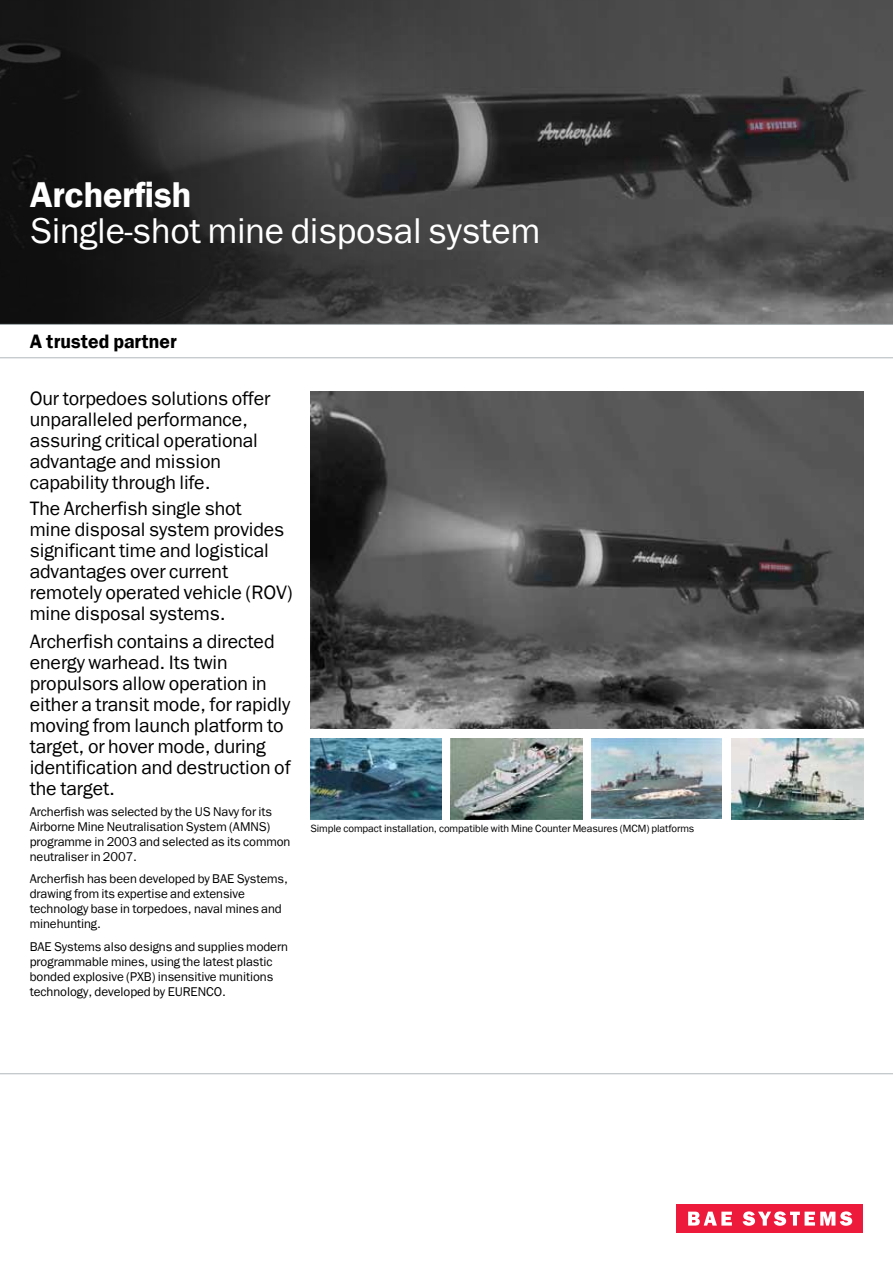
<style>
.page{position:relative;width:893px;height:1263px;background:#fff}
.page>*{position:absolute;margin:0;border:0;box-sizing:border-box;transform-origin:0 0}
.t1{font:36px "Franklin Gothic LT";letter-spacing:-.005em;color:#fff}
.t2{font:600 36px "Franklin Gothic LT";letter-spacing:-.005em;color:#fff}
.t3{font:19.5px/21px "Franklin Gothic LT";letter-spacing:-.005em;color:#000}
.t4{font:600 19.5px "Franklin Gothic LT";letter-spacing:.005em;color:#000}
.t5{font:12.75px/15px "Franklin Gothic LT";letter-spacing:-.005em;color:#000}
.t6{font:10.5px "Franklin Gothic LT";letter-spacing:-.005em;color:#000}
</style>
<div class="page">
<svg style="left:0;top:0;width:893px;height:324px;background:#3a3a3a"></svg>
<hr style="left:0;top:324px;width:893px;height:1px;background:#b0b7bb">
<hr style="left:0;top:357px;width:893px;height:1px;background:#b0b7bb">
<hr style="left:0;top:1073px;width:893px;height:1px;background:#b0b7bb">
<div style="left:676px;top:1204px;width:187px;height:29px;background:#ed1a3b"></div>
<svg style="left:743px;top:1211px;width:109px;height:15px"></svg>
<svg style="left:688px;top:1211px;width:44px;height:14px"></svg>
<img style="left:310px;top:391px;width:553px;height:337px">
<img style="left:310px;top:738px;width:131px;height:81px">
<img style="left:451px;top:738px;width:132px;height:81px">
<img style="left:591px;top:738px;width:131px;height:81px">
<img style="left:732px;top:738px;width:131px;height:82px">
<h1 class="t2" style="left:30px;top:173px;width:163px">Archerfish</h1>
<h1 class="t1" style="left:30px;top:210px;width:512px">Single-shot mine disposal system</h1>
<p class="t4" style="left:30px;top:330px;width:148px">A trusted partner</p>
<p class="t3" style="left:30px;top:388px;width:242px">Our torpedoes solutions offer unparalleled performance, assuring critical operational advantage and mission capability through life.</p>
<p class="t3" style="left:30px;top:498px;width:264px">The Archerfish single shot<br>mine disposal system provides significant time and logistical advantages over current remotely operated vehicle (ROV) mine disposal systems.</p>
<p class="t3" style="left:30px;top:631px;width:262px">Archerfish contains a directed energy warhead. Its twin propulsors allow operation in either a transit mode, for rapidly moving from launch platform to target, or hover mode, during identification and destruction of the target.</p>
<p class="t5" style="left:30px;top:804px;width:262px">Archerfish was selected by the US Navy for its Airborne Mine Neutralisation System (AMNS) programme in 2003 and selected as its common neutraliser in 2007.</p>
<p class="t5" style="left:30px;top:872px;width:260px">Archerfish has been developed by BAE Systems, drawing from its expertise and extensive technology base in torpedoes, naval mines and minehunting.</p>
<p class="t5" style="left:30px;top:939px;width:260px">BAE Systems also designs and supplies modern programmable mines, using the latest plastic bonded explosive (PXB) insensitive munitions technology, developed by EURENCO.</p>
<p class="t6" style="left:310px;top:822px;width:385px">Simple compact installation, compatible with Mine Counter Measures (MCM) platforms</p>
</div>
